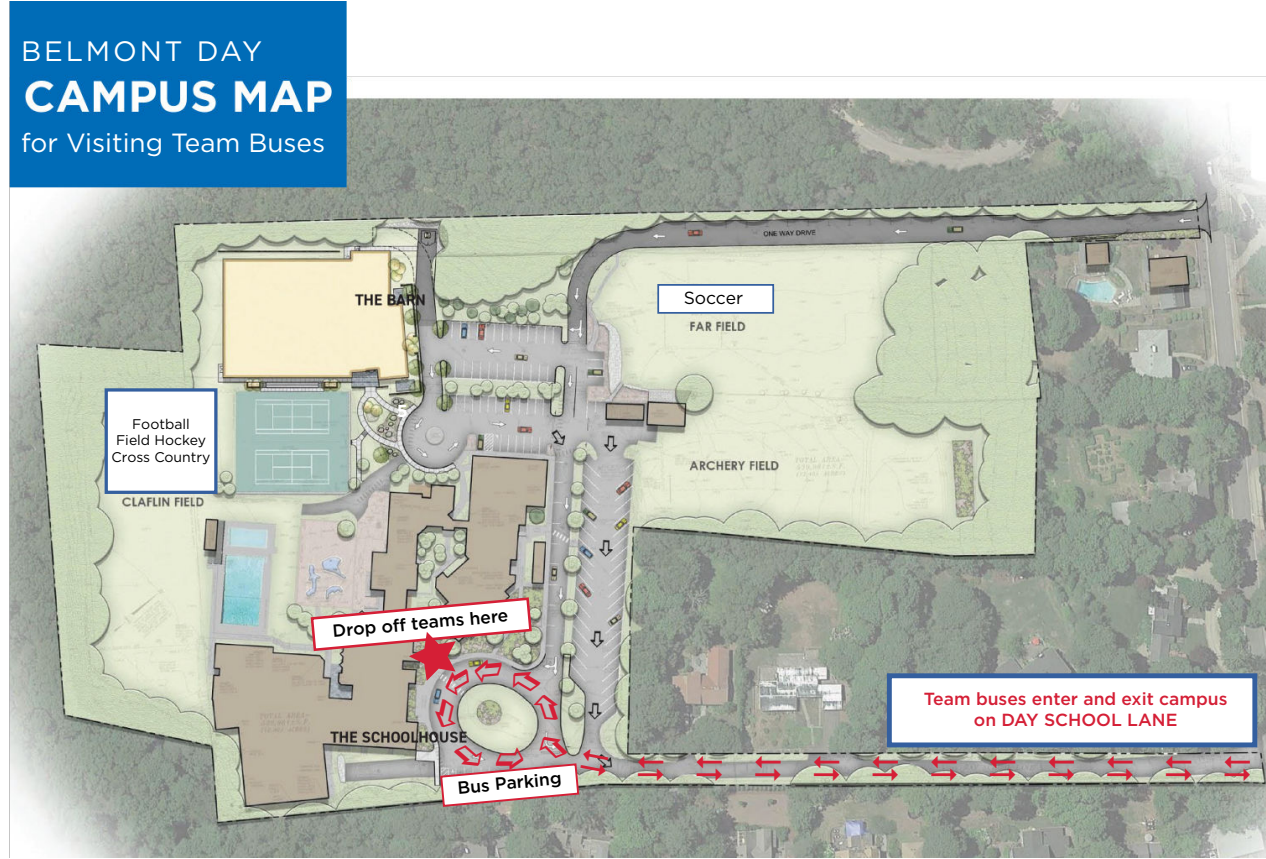
<style>
.page{position:relative;width:1266px;height:859px;background:#fff}
.page>*{position:absolute;margin:0;border:0;box-sizing:border-box;transform-origin:0 0}
.t1{font:28px "Gotham";letter-spacing:.1em;color:#fff}
.t2{font:26.25px "Gotham";color:#fff}
.t3{font:500 17.5px/21px "Gotham";color:#d51f36;text-align:center}
.t4{font:500 17.5px "Gotham";color:#000}
.t5{font:17.5px "Gotham";color:#000}
.t6{font:700 17.32px "Gotham";color:#fff}
.t7{font:14px/16.8px "Gotham";color:#000;text-align:center}
</style>
<div class="page">
<img style="left:9px;top:1px;width:1256px;height:856px">
<div style="left:889px;top:675px;width:365px;height:69px;background:#fff"></div>
<div style="left:887px;top:673px;width:370px;height:73px;border:5px solid #345f9f"></div>
<div style="left:106px;top:390px;width:110px;height:102px;background:#fff"></div>
<div style="left:105px;top:388px;width:112px;height:105px;border:3px solid #345f9f"></div>
<div style="left:658px;top:285px;width:115px;height:28px;background:#fff"></div>
<div style="left:657px;top:284px;width:117px;height:29px;border:2px solid #345f9f"></div>
<svg style="left:638px;top:755px;width:25px;height:26px"></svg>
<svg style="left:697px;top:755px;width:25px;height:26px"></svg>
<svg style="left:755px;top:755px;width:25px;height:26px"></svg>
<svg style="left:814px;top:755px;width:25px;height:26px"></svg>
<svg style="left:872px;top:755px;width:26px;height:26px"></svg>
<svg style="left:931px;top:755px;width:25px;height:26px"></svg>
<svg style="left:990px;top:755px;width:25px;height:26px"></svg>
<svg style="left:1048px;top:755px;width:26px;height:26px"></svg>
<svg style="left:1107px;top:755px;width:25px;height:26px"></svg>
<svg style="left:1166px;top:755px;width:25px;height:26px"></svg>
<svg style="left:1224px;top:755px;width:25px;height:26px"></svg>
<svg style="left:309px;top:595px;width:300px;height:212px;background:#beb6ae"></svg>
<h1 class="t1" style="left:21px;top:38px;width:242px">BELMONT DAY</h1>
<h2 class="t2" style="left:21px;top:130px;width:305px">for Visiting Team Buses</h2>
<p class="t7" style="left:112px;top:416px;width:100px">Football<br>Field Hockey<br>Cross Country</p>
<p class="t6" style="left:397px;top:402px;width:12px">5</p>
<p class="t4" style="left:332px;top:622px;width:178px;rotate:-5deg">Drop off teams here</p>
<p class="t4" style="left:457px;top:779px;width:106px;rotate:-5deg">Bus Parking</p>
<p class="t5" style="left:683px;top:290px;width:61px">Soccer</p>
<p class="t3" style="left:924px;top:689px;width:305px">Team buses enter and exit campus on DAY SCHOOL LANE</p>
</div>
